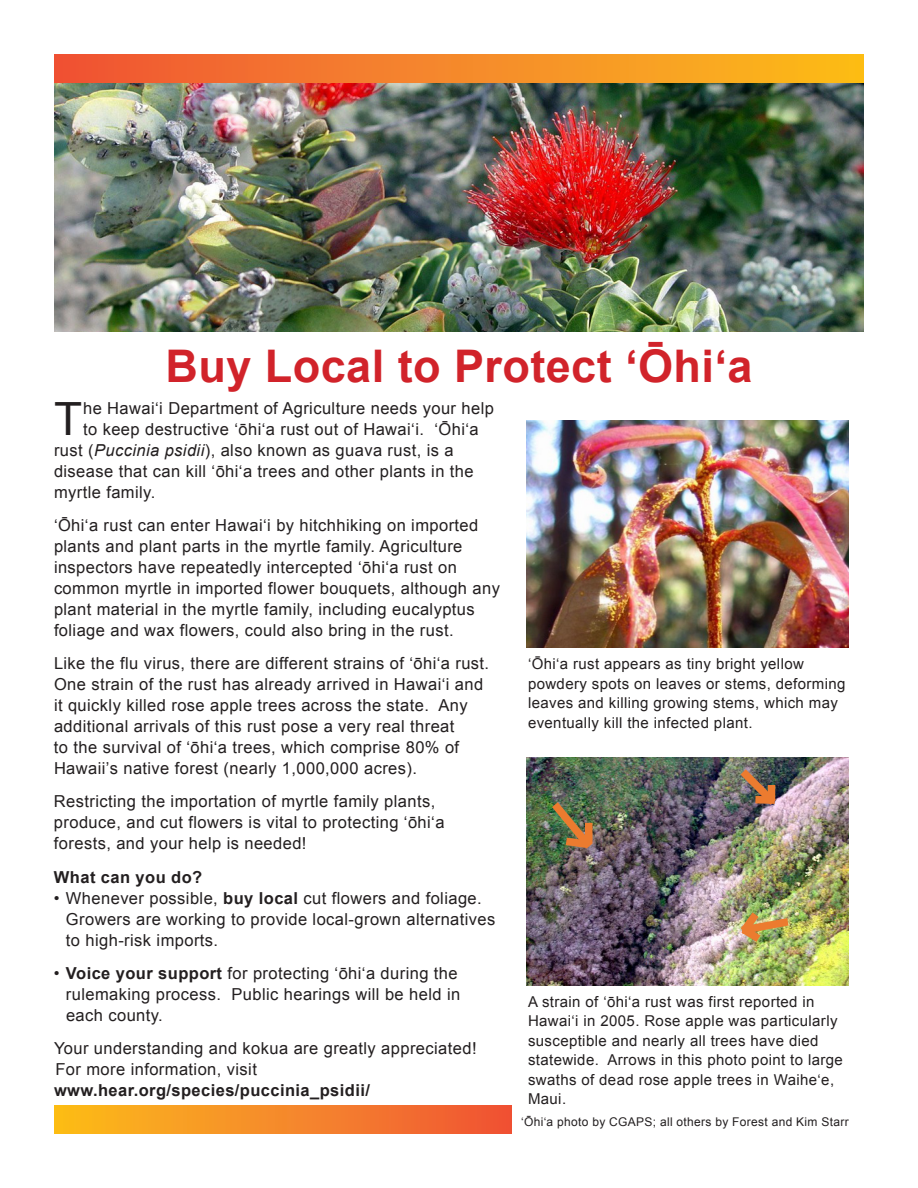
<style>
.page{position:relative;width:918px;height:1188px;background:#fff}
.page>*{position:absolute;margin:0;border:0;box-sizing:border-box;transform-origin:0 0}
.Body{font:45.9px "Arial";color:#231f20}
.t1{font:700 45px "Arial";letter-spacing:.01em;color:#d1232a}
.Body-2{font:16.5px/21px "Arial";letter-spacing:.025em;color:#231f20}
.Body-3{font:700 16.5px "Arial";letter-spacing:.025em;color:#231f20}
.Bulleted_Text{font:15px/19.5px "Arial";letter-spacing:.025em;color:#231f20}
.Bulleted_Text-2{font:12px "Arial";letter-spacing:.025em;color:#231f20}
.s1{font-style:italic}
.s2{font-weight:700}
</style>
<div class="page">
<div style="left:54px;top:1106px;width:458px;height:28px;background:linear-gradient(to right,#fcbe1a,#ef5337)"></div>
<img style="left:54px;top:82px;width:810px;height:250px">
<div style="left:54px;top:54px;width:810px;height:28px;background:linear-gradient(to right,#ef5337,#fcbe1a)"></div>
<img style="left:526px;top:758px;width:323px;height:228px">
<img style="left:544px;top:794px;width:56px;height:63px">
<img style="left:733px;top:761px;width:51px;height:52px">
<img style="left:733px;top:904px;width:64px;height:45px">
<img style="left:526px;top:420px;width:323px;height:228px">
<p class="t1" style="left:166px;top:336px;width:588px">Buy Local to Protect ʻŌhiʻa</p>
<p class="Body" style="left:54px;top:389px;width:30px">T</p>
<p class="Body-2" style="left:83px;top:398px;width:412px">he Hawaiʻi Department of Agriculture needs your help</p>
<p class="Body-2" style="left:83px;top:419px;width:397px">to keep destructive ʻōhiʻa rust out of Hawaiʻi. ʻŌhiʻa</p>
<p class="Body-2" style="left:54px;top:440px;width:401px">rust (<span class="s1">Puccinia psidii</span>), also known as guava rust, is a</p>
<p class="Body-2" style="left:54px;top:461px;width:421px">disease that can kill ʻōhiʻa trees and other plants in the</p>
<p class="Body-2" style="left:54px;top:482px;width:103px">myrtle family.</p>
<p class="Body-2" style="left:54px;top:515px;width:447px">ʻŌhiʻa rust can enter Hawaiʻi by hitchhiking on imported plants and plant parts in the myrtle family. Agriculture inspectors have repeatedly intercepted ʻōhiʻa rust on common myrtle in imported flower bouquets, although any plant material in the myrtle family, including eucalyptus foliage and wax flowers, could also bring in the rust.</p>
<p class="Body-2" style="left:54px;top:653px;width:437px">Like the flu virus, there are different strains of ʻōhiʻa rust.<br>One strain of the rust has already arrived in Hawaiʻi and it quickly killed rose apple trees across the state. Any additional arrivals of this rust pose a very real threat<br>to the survival of ʻōhiʻa trees, which comprise 80% of Hawaii’s native forest (nearly 1,000,000 acres).</p>
<p class="Body-2" style="left:54px;top:791px;width:392px">Restricting the importation of myrtle family plants, produce, and cut flowers is vital to protecting ʻōhiʻa forests, and your help is needed!</p>
<p class="Body-3" style="left:54px;top:866px;width:150px">What can you do?</p>
<p class="Body-2" style="left:66px;top:888px;width:431px;text-indent:-12px">• Whenever possible, <span class="s2">buy local</span> cut flowers and foliage.<br>Growers are working to provide local-grown alternatives to high-risk imports.</p>
<p class="Body-2" style="left:66px;top:963px;width:396px;text-indent:-12px">• <span class="s2">Voice your support</span> for protecting ʻōhiʻa during the rulemaking process. Public hearings will be held in each county.</p>
<p class="Body-2" style="left:54px;top:1038px;width:424px">Your understanding and kokua are greatly appreciated!<br>For more information, visit</p>
<p class="Body-3" style="left:54px;top:1079px;width:317px">www.hear.org/species/puccinia_psidii/</p>
<p class="Bulleted_Text" style="left:528px;top:655px;width:319px">ʻŌhiʻa rust appears as tiny bright yellow powdery spots on leaves or stems, deforming leaves and killing growing stems, which may eventually kill the infected plant.</p>
<p class="Bulleted_Text" style="left:528px;top:992px;width:316px">A strain of ʻōhiʻa rust was first reported in Hawaiʻi in 2005. Rose apple was particularly susceptible and nearly all trees have died statewide. Arrows in this photo point to large swaths of dead rose apple trees in Waiheʻe, Maui.</p>
<p class="Bulleted_Text-2" style="left:521px;top:1114px;width:329px">ʻŌhiʻa photo by CGAPS; all others by Forest and Kim Starr</p>
</div>
